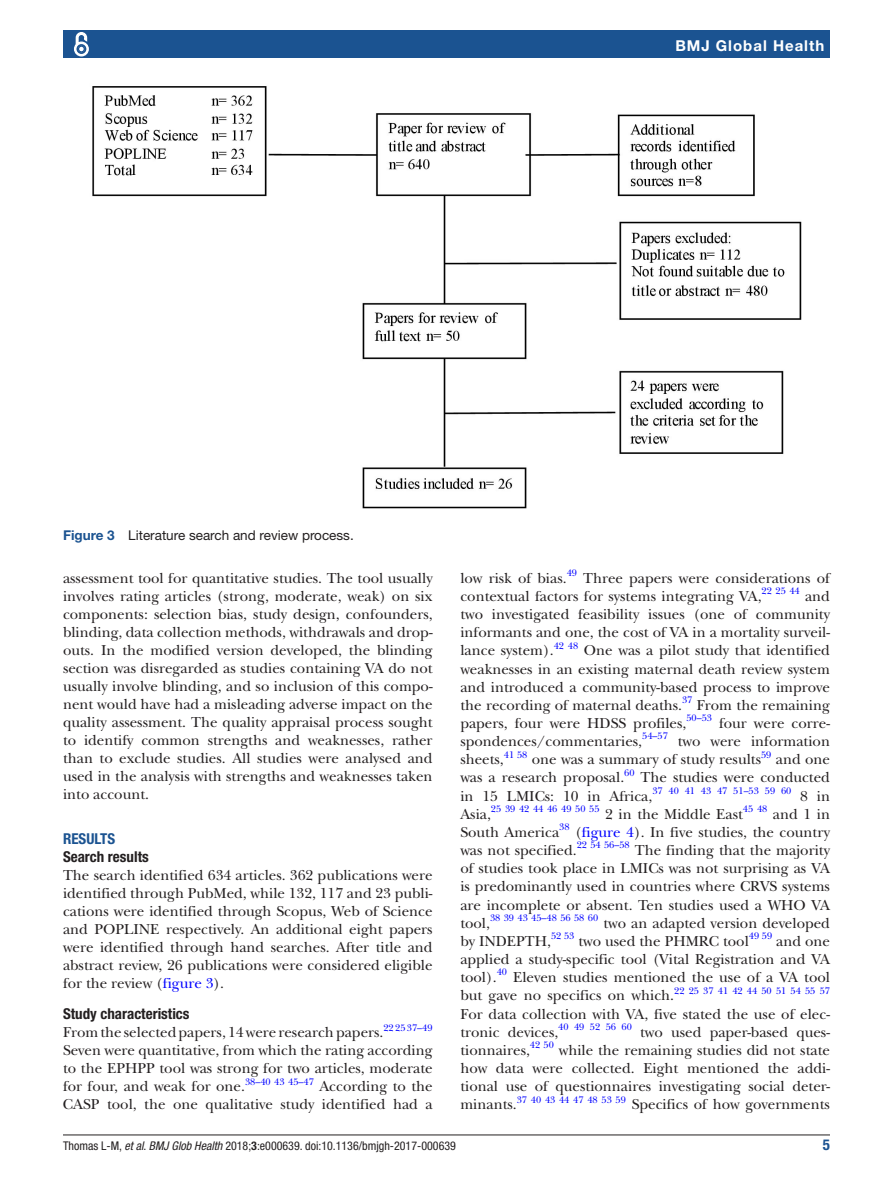
<style>
.page{position:relative;width:893px;height:1191px;background:#fff}
.page>*{position:absolute;margin:0;border:0;box-sizing:border-box;transform-origin:0 0}
.t1{font:15px/18px "New Baskerville";color:#231f20;text-align:justify}
.t2{font:700 condensed 15px "Helvetica Neue LT Std";color:#231f20}
.t3{font:700 15px "Helvetica Neue LT Std";letter-spacing:.065em;color:#fff}
.t4{font:700 condensed 15px "Helvetica Neue LT Std";color:#1b5391}
.t5{font:13.5px "Helvetica Neue LT Std";color:#231f20}
.t6{font:condensed 12px "Helvetica Neue LT Std";color:#231f20}
.t7{font:9.9px "New Baskerville";color:#00f}
.s1{font-weight:700;color:#1b5391}
.s2{color:#00f}
.s3{font-style:italic}
.s4{font-weight:700}
</style>
<div class="page">
<hr style="left:63px;top:1134px;width:767px;height:1px;background:#231f20">
<div style="left:63px;top:31px;width:767px;height:27px;background:#1b5391"></div>
<svg style="left:74px;top:32px;width:15px;height:25px"></svg>
<div style="left:78px;top:45px;width:7px;height:8px;border:1px solid #1b5391;border-radius:50%"></div>
<img style="left:92px;top:86px;width:710px;height:423px">
<p class="t3" style="left:675px;top:36px;width:150px">BMJ Global Health</p>
<p class="t5" style="left:63px;top:527px;width:292px"><span class="s1">Figure 3</span> Literature search and review process.</p>
<p class="t1" style="left:63px;top:569px;width:371px">assessment tool for quantitative studies. The tool usually involves rating articles (strong, moderate, weak) on six components: selection bias, study design, confounders, blinding, data collection methods, withdrawals and drop&shy;outs. In the modified version developed, the blinding section was disregarded as studies containing VA do not usually involve blinding, and so inclusion of this compo&shy;nent would have had a misleading adverse impact on the quality assessment. The quality appraisal process sought to identify common strengths and weaknesses, rather than to exclude studies. All studies were analysed and used in the analysis with strengths and weaknesses taken into account.</p>
<p class="t4" style="left:63px;top:829px;width:54px">Results</p>
<p class="t2" style="left:63px;top:847px;width:87px">Search results</p>
<p class="t1" style="left:63px;top:866px;width:371px">The search identified 634 articles. 362 publications were identified through PubMed, while 132, 117 and 23 publi&shy;cations were identified through Scopus, Web of Science and POPLINE respectively. An additional eight papers were identified through hand searches. After title and abstract review, 26 publications were considered eligible for the review (<span class="s2">figure 3</span>).</p>
<p class="t2" style="left:63px;top:1005px;width:128px">Study characteristics</p>
<p class="t1" style="left:63px;top:1023px;width:322px">From the selected papers, 14 were research papers.</p>
<p class="t7" style="left:383px;top:1021px;width:51px">22 25 37–49</p>
<p class="t1" style="left:63px;top:1041px;width:371px">Seven were quantitative, from which the rating according to the EPHPP tool was strong for two articles, moderate for four, and weak for one.</p>
<p class="t7" style="left:245px;top:1075px;width:70px">38–40 43 45–47</p>
<p class="t1" style="left:63px;top:1077px;width:371px;text-align:right">According to the<br>CASP tool, the one qualitative study identified had a</p>
<p class="t1" style="left:460px;top:569px;width:108px">low risk of bias.</p>
<p class="t7" style="left:567px;top:567px;width:12px">49</p>
<p class="t1" style="left:460px;top:569px;width:371px;text-indent:123px">Three papers were considerations of contextual factors for systems integrating VA,</p>
<p class="t7" style="left:762px;top:585px;width:40px">22 25 44</p>
<p class="t1" style="left:460px;top:587px;width:371px;text-indent:345px">and two investigated feasibility issues (one of community informants and one, the cost of VA in a mortality surveil&shy;lance system).</p>
<p class="t7" style="left:554px;top:639px;width:26px">42 48</p>
<p class="t1" style="left:460px;top:641px;width:371px;text-indent:123px">One was a pilot study that identified weaknesses in an existing maternal death review system and introduced a community-based process to improve the recording of maternal deaths.</p>
<p class="t7" style="left:682px;top:694px;width:12px">37</p>
<p class="t1" style="left:697px;top:696px;width:135px">From the remaining</p>
<p class="t1" style="left:460px;top:714px;width:228px">papers, four were HDSS profiles,</p>
<p class="t7" style="left:686px;top:712px;width:27px">50–53</p>
<p class="t1" style="left:719px;top:714px;width:112px">four were corre-</p>
<p class="t7" style="left:642px;top:730px;width:27px">54–57</p>
<p class="t1" style="left:460px;top:732px;width:183px">spondences/commentaries,</p>
<p class="t1" style="left:678px;top:732px;width:154px">two were information</p>
<p class="t1" style="left:460px;top:750px;width:45px">sheets,</p>
<p class="t7" style="left:504px;top:748px;width:25px">41 58</p>
<p class="t1" style="left:532px;top:750px;width:231px">one was a summary of study results</p>
<p class="t7" style="left:761px;top:748px;width:12px">59</p>
<p class="t1" style="left:776px;top:750px;width:56px">and one</p>
<p class="t1" style="left:460px;top:768px;width:165px">was a research proposal.</p>
<p class="t7" style="left:624px;top:766px;width:12px">60</p>
<p class="t1" style="left:460px;top:768px;width:371px;text-indent:180px">The studies were conducted in 15 LMICs: 10 in Africa,</p>
<p class="t7" style="left:652px;top:785px;width:140px">37 40 41 43 47 51–53 59 60</p>
<p class="t1" style="left:800px;top:787px;width:31px">8 in</p>
<p class="t1" style="left:460px;top:805px;width:32px">Asia,</p>
<p class="t7" style="left:491px;top:803px;width:110px">25 39 42 44 46 49 50 55</p>
<p class="t1" style="left:605px;top:805px;width:139px">2 in the Middle East</p>
<p class="t7" style="left:743px;top:803px;width:26px">45 48</p>
<p class="t1" style="left:773px;top:805px;width:59px">and 1 in</p>
<p class="t1" style="left:460px;top:823px;width:100px">South America</p>
<p class="t7" style="left:559px;top:821px;width:12px">38</p>
<p class="t1" style="left:460px;top:823px;width:371px;text-indent:115px">(<span class="s2">figure 4</span>). In five studies, the country was not specified.</p>
<p class="t7" style="left:577px;top:839px;width:55px">22 54 56–58</p>
<p class="t1" style="left:460px;top:841px;width:371px;text-indent:174px">The finding that the majority of studies took place in LMICs was not surprising as VA is predominantly used in countries where CRVS systems are incomplete or absent. Ten studies used a WHO VA tool,</p>
<p class="t7" style="left:490px;top:912px;width:110px">38 39 43 45–48 56 58 60</p>
<p class="t1" style="left:603px;top:914px;width:228px">two an adapted version developed</p>
<p class="t1" style="left:460px;top:932px;width:92px">by INDEPTH,</p>
<p class="t7" style="left:551px;top:930px;width:25px">52 53</p>
<p class="t1" style="left:578px;top:932px;width:172px">two used the PHMRC tool</p>
<p class="t7" style="left:749px;top:930px;width:25px">49 59</p>
<p class="t1" style="left:460px;top:932px;width:371px;text-indent:316px">and one applied a study-specific tool (Vital Registration and VA tool).<sup>40</sup> Eleven studies mentioned the use of a VA tool but gave no specifics on which.</p>
<p class="t7" style="left:674px;top:984px;width:157px">22 25 37 41 42 44 50 51 54 55 57</p>
<p class="t1" style="left:460px;top:1004px;width:371px">For data collection with VA, five stated the use of elec&shy;tronic devices,<sup>40</sup> <sup>49</sup> <sup>52</sup> <sup>56</sup> <sup>60</sup></p>
<p class="t1" style="left:640px;top:1023px;width:191px">two used paper-based ques-</p>
<p class="t1" style="left:460px;top:1041px;width:71px">tionnaires,</p>
<p class="t7" style="left:530px;top:1039px;width:25px">42 50</p>
<p class="t1" style="left:460px;top:1041px;width:371px;text-indent:98px">while the remaining studies did not state how data were collected. Eight mentioned the addi&shy;tional use of questionnaires investigating social deter&shy;minants.</p>
<p class="t7" style="left:517px;top:1093px;width:111px">37 40 43 44 47 48 53 59</p>
<p class="t1" style="left:632px;top:1095px;width:200px">Specifics of how governments</p>
<p class="t6" style="left:63px;top:1138px;width:394px">Thomas L-M, <span class="s3">et al</span>. <span class="s3">BMJ Glob Health</span> 2018;<span class="s4">3</span>:e000639. doi:10.1136/bmjgh-2017-000639</p>
<p class="t4" style="left:823px;top:1135px;width:9px">5</p>
</div>
